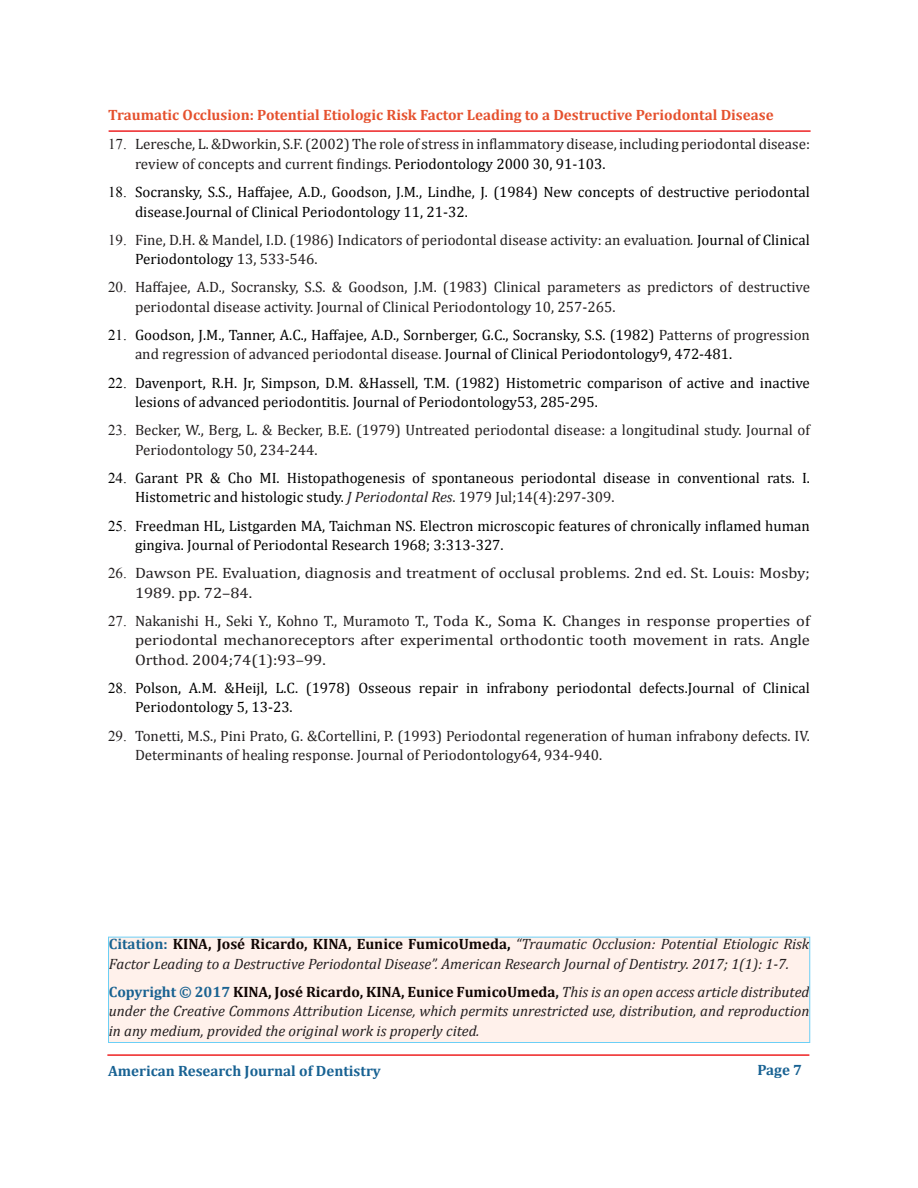
<style>
.page{position:relative;width:918px;height:1188px;background:#fff}
.page>*{position:absolute;margin:0;border:0;box-sizing:border-box;transform-origin:0 0}
.List_Paragraph{font:15px/19.5px "Cambria";color:#231f20}
.List_Paragraph-2{font:15px/19.5px "Cambria";color:#000}
.t1{font:italic 15px/19.5px "Cambria";color:#231f20}
.List_Paragraph-3{font:15px/19.5px "Cambria";color:#231f20;scale:1.1 1}
.t2{font:700 15px "Cambria";color:#e5512e}
.t3{font:700 15px "Cambria";color:#186293}
.s1{font-family:"Times New Roman"}
.s2{color:#000}
.s3{font-style:italic}
.s4{color:#231f20}
.s5{font-style:italic;color:#231f20}
.s6{font-weight:700;font-style:normal;color:#196291}
.s7{font-weight:700;font-style:normal;color:#0f0503}
.s8{font-weight:700;font-style:normal;color:#000001}
.s9{font-weight:700;font-style:normal}
</style>
<div class="page">
<hr style="left:107px;top:1054px;width:702px;height:2px;background:#ee2123">
<hr style="left:109px;top:130px;width:702px;height:2px;background:#ed2224">
<div style="left:109px;top:937px;width:701px;height:105px;background:#fff1eb"></div>
<div style="left:108px;top:937px;width:702px;height:106px;border:1px solid #6bcff6"></div>
<p class="t2" style="left:108px;top:104px;width:667px">Traumatic Occlusion: Potential Etiologic Risk Factor Leading to a Destructive Periodontal Disease</p>
<p class="List_Paragraph" style="left:135px;top:134px;width:677px;text-indent:-27px"><span class="s1">17.</span> Leresche, L. &amp;Dworkin, S.F. (2002) The role of stress in inflammatory disease, including periodontal disease: review of concepts and current findings. <span class="s2">Periodontology 2000 30, 91-103.</span></p>
<p class="List_Paragraph-2" style="left:135px;top:182px;width:676px;text-indent:-27px"><span class="s1">18.</span> Socransky, S.S., Haffajee, A.D., Goodson, J.M., Lindhe, J. (1984) New concepts of destructive periodontal disease.Journal of Clinical Periodontology 11, 21-32.</p>
<p class="List_Paragraph" style="left:135px;top:230px;width:676px;text-indent:-27px"><span class="s1">19.</span> Fine, D.H. &amp; Mandel, I.D. (1986) Indicators of periodontal disease activity: an evaluation<span class="s3">.</span> <span class="s2">Journal of Clinical<br>Periodontology</span> 13, 533-546.</p>
<p class="List_Paragraph" style="left:135px;top:277px;width:677px;text-indent:-27px"><span class="s1">20.</span> Haffajee, A.D., Socransky, S.S. &amp; Goodson, J.M. (1983) Clinical parameters as predictors of destructive periodontal disease activity. Journal of Clinical Periodontology 10, 257-265.</p>
<p class="List_Paragraph-2" style="left:135px;top:325px;width:677px;text-indent:-27px"><span class="s1">21.</span> Goodson, J.M., Tanner, A.C., Haffajee, A.D., Sornberger, G.C., Socransky, S.S. (1982) <span class="s4">Patterns of progression and regression of advanced periodontal disease.</span> Journal of Clinical Periodontology9, 472-481.</p>
<p class="List_Paragraph-2" style="left:135px;top:373px;width:676px;text-indent:-27px"><span class="s1">22.</span> Davenport, R.H. Jr, Simpson, D.M. &amp;Hassell, T.M. (1982) Histometric comparison of active and inactive lesions of advanced periodontitis. Journal of Periodontology53, 285-295.</p>
<p class="List_Paragraph" style="left:135px;top:420px;width:677px;text-indent:-27px"><span class="s1">23.</span> Becker, W., Berg, L. &amp; Becker, B.E. (1979) Untreated periodontal disease: a longitudinal study. Journal of<br>Periodontology 50, 234-244.</p>
<p class="List_Paragraph-2" style="left:135px;top:468px;width:676px;text-indent:-27px"><span class="s1">24.</span> Garant PR &amp; Cho MI. Histopathogenesis of spontaneous periodontal disease in conventional rats. I.<br>Histometric and histologic study. <span class="s5">J Periodontal Res</span><span class="s4">. 1979 Jul;14(4):297-309.</span></p>
<p class="List_Paragraph-2" style="left:135px;top:516px;width:676px;text-indent:-27px"><span class="s1">25.</span> Freedman HL, Listgarden MA, Taichman NS. Electron microscopic features of chronically inflamed human gingiva. Journal of Periodontal Research 1968; 3:313-327.</p>
<p class="List_Paragraph-3" style="left:135px;top:563px;width:615px;text-indent:-27px"><span class="s1">26.</span> Dawson PE. Evaluation, diagnosis and treatment of occlusal problems. 2nd ed. St. Louis: Mosby;<br>1989. pp. 72–84.</p>
<p class="List_Paragraph" style="left:135px;top:611px;width:677px;text-align:justify;text-indent:-27px"><span class="s1">27.</span> Nakanishi H., Seki Y., Kohno T., Muramoto T., Toda K., Soma K. Changes in response properties of periodontal mechanoreceptors after experimental orthodontic tooth movement in rats. Angle Orthod. 2004;74(1):93–99.</p>
<p class="List_Paragraph-2" style="left:135px;top:678px;width:676px;text-indent:-27px"><span class="s1">28.</span> Polson, A.M. &amp;Heijl, L.C. (1978) Osseous repair in infrabony periodontal defects.Journal of Clinical<br>Periodontology 5, 13-23.</p>
<p class="List_Paragraph" style="left:135px;top:726px;width:676px;text-indent:-27px"><span class="s1">29.</span> Tonetti, M.S., Pini Prato, G. &amp;Cortellini, P. (1993) Periodontal regeneration of human infrabony defects. IV.<br>Determinants of healing response. Journal of Periodontology64, 934-940.</p>
<p class="t1" style="left:109px;top:934px;width:702px"><span class="s6">Citation:</span> <span class="s7">KINA, José Ricardo, KINA, Eunice FumicoUmeda</span><span class="s8">,</span> “Traumatic Occlusion: Potential Etiologic Risk<br>Factor Leading to a Destructive Periodontal Disease”. American Research Journal of Dentistry. 2017; 1(1): 1-7.</p>
<p class="t1" style="left:109px;top:981px;width:702px;text-align:justify"><span class="s6">Copyright © 2017</span> <span class="s7">KINA, José Ricardo, KINA, Eunice FumicoUmeda</span><span class="s9">,</span> This is an open access article distributed under the Creative Commons Attribution License, which permits unrestricted use, distribution, and reproduction in any medium, provided the original work is properly cited.</p>
<p class="t3" style="left:108px;top:1060px;width:274px">American Research Journal of Dentistry</p>
<p class="t3" style="left:757px;top:1059px;width:46px">Page 7</p>
</div>
